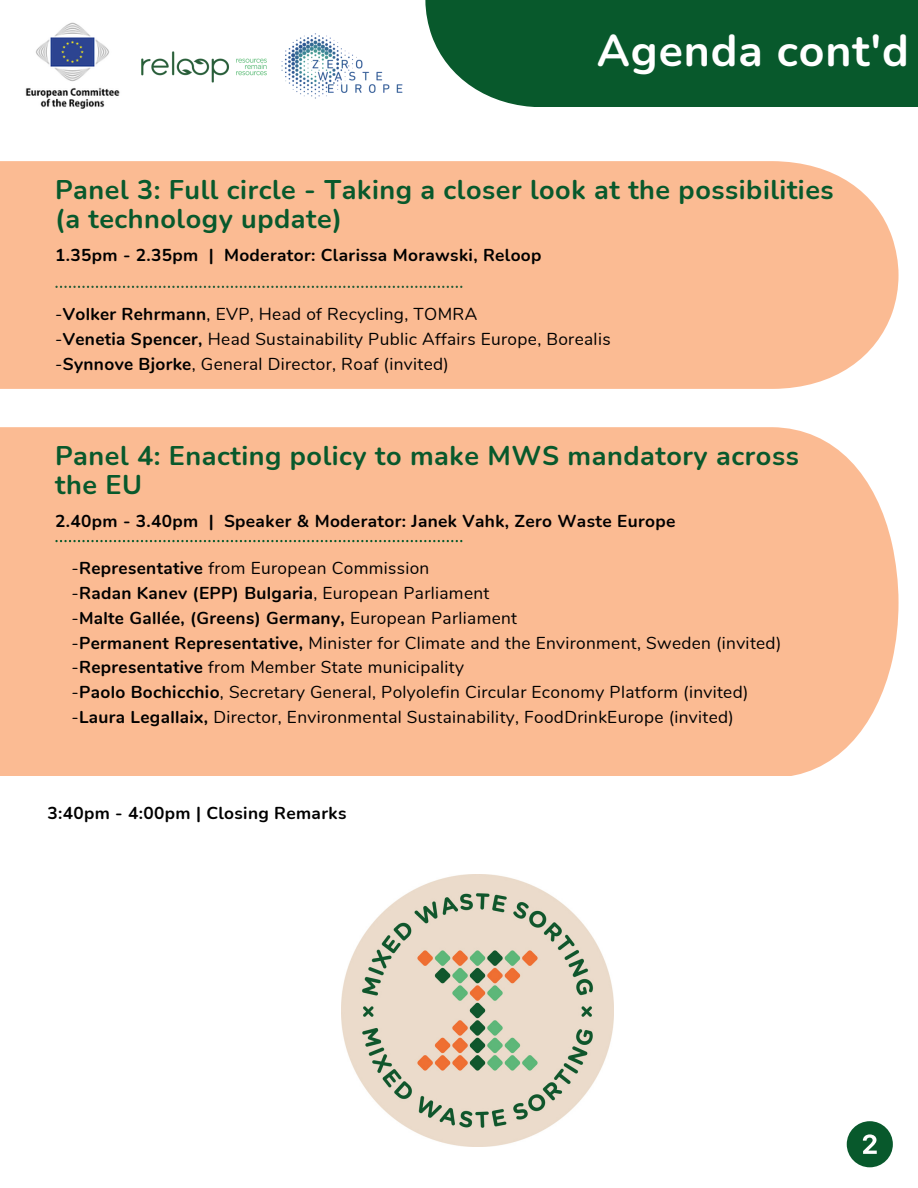
<style>
.page{position:relative;width:918px;height:1188px;background:#fff}
.page>*{position:absolute;margin:0;border:0;box-sizing:border-box;transform-origin:0 0}
.t1{font:46.5px "Nunito";letter-spacing:.02em;color:#fff}
.t2{font:700 44.55px "Nunito";letter-spacing:.02em;color:#fff}
.t3{font:700 27px/28.2px "Nunito";letter-spacing:.02em;color:#08592c}
.t4{font:17.25px/24.8px "Nunito";letter-spacing:.02em;color:#000}
.t5{font:700 17.25px "Nunito";letter-spacing:.02em;color:#000}
.s1{font-weight:700}
</style>
<div class="page">
<div style="left:0;top:161px;width:899px;height:228px;background:#fbbb93"></div>
<svg style="left:55px;top:286px;width:407px;height:2px"></svg>
<svg style="left:847px;top:1121px;width:46px;height:46px"></svg>
<div style="left:0;top:427px;width:899px;height:349px;background:#fbbb93"></div>
<svg style="left:55px;top:540px;width:407px;height:2px"></svg>
<img style="left:281px;top:33px;width:122px;height:66px">
<img style="left:141px;top:51px;width:126px;height:32px">
<img style="left:25px;top:22px;width:95px;height:87px">
<div style="left:425px;top:0;width:493px;height:107px;background:#08592c"></div>
<img style="left:341px;top:874px;width:273px;height:272px">
<h2 class="t2" style="left:597px;top:21px;width:314px">Agenda cont'd</h2>
<h1 class="t1" style="left:469px;top:23px;width:431px">Agenda continued...</h1>
<h3 class="t3" style="left:55px;top:176px;width:780px">Panel 3: Full circle - Taking a closer look at the possibilities (a technology update)</h3>
<p class="t5" style="left:55px;top:244px;width:488px">1.35pm - 2.35pm | Moderator: Clarissa Morawski, Reloop</p>
<p class="t4" style="left:55px;top:302px;width:557px">-<span class="s1">Volker Rehrmann</span>, EVP, Head of Recycling, TOMRA<br>-<span class="s1">Venetia Spencer,</span> Head Sustainability Public Affairs Europe, Borealis -<span class="s1">Synnove Bjorke</span>, General Director, Roaf (invited)</p>
<h3 class="t3" style="left:55px;top:442px;width:745px">Panel 4: Enacting policy to make MWS mandatory across the EU</h3>
<p class="t5" style="left:55px;top:510px;width:622px">2.40pm - 3.40pm | Speaker &amp; Moderator: Janek Vahk, Zero Waste Europe</p>
<p class="t4" style="left:71px;top:556px;width:712px">-<span class="s1">Representative</span> from European Commission<br>-<span class="s1">Radan Kanev (EPP) Bulgaria</span>, European Parliament<br>-<span class="s1">Malte Gallée, (Greens) Germany,</span> European Parliament<br>-<span class="s1">Permanent Representative,</span> Minister for Climate and the Environment, Sweden (invited) -<span class="s1">Representative</span> from Member State municipality<br>-<span class="s1">Paolo Bochicchio</span>, Secretary General, Polyolefin Circular Economy Platform (invited) -<span class="s1">Laura Legallaix,</span> Director, Environmental Sustainability, FoodDrinkEurope (invited)</p>
<p class="t5" style="left:47px;top:802px;width:301px">3:40pm - 4:00pm | Closing Remarks</p>
</div>
